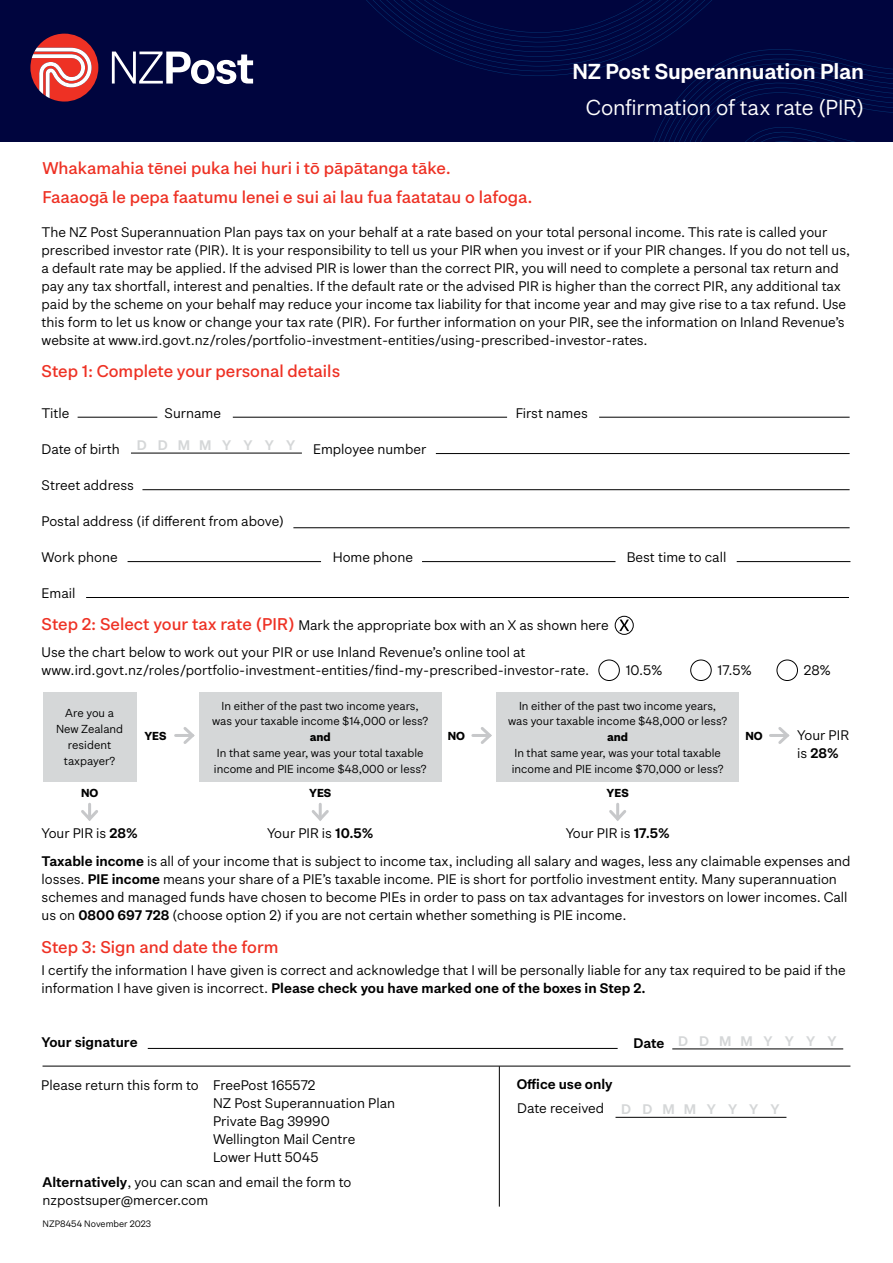
<style>
.page{position:relative;width:893px;height:1263px;background:#fff}
.page>*{position:absolute;margin:0;border:0;box-sizing:border-box;transform-origin:0 0}
.t1{font:21px "NZ Post Sans";letter-spacing:-.01em;color:#fff}
.t2{font:21px "NZ Post Sans Semibold";letter-spacing:-.01em;color:#fff}
.t3{font:500 16.5px/28.5px "NZ Post Sans";color:#ee3124}
.t4{font:13.5px/18px "NZ Post Sans";color:#000}
.t5{font:13.5px "NZ Post Sans Semibold";color:#000}
.t6{font:13.5px "NZ Post Sans Semibold";letter-spacing:.735em;color:#d5d7d8}
.t7{font:11.25px/15.8px "NZ Post Sans";color:#000;text-align:center}
.t8{font:700 11.25px "NZ Post Sans";color:#000}
.t9{font:9px "NZ Post Sans";color:#000}
.s1{font-weight:500;font-size:16.5px;color:#ee3124}
.s2{font-family:"NZ Post Sans Semibold"}
.s3{font-family:"NZ Post Sans"}
.s4{color:#000}
</style>
<div class="page">
<svg style="left:619px;top:619px;width:10px;height:12px"></svg>
<div style="left:615px;top:616px;width:18px;height:18px;border:1px solid #000;border-radius:50%"></div>
<div style="left:599px;top:660px;width:21px;height:21px;border:1px solid #000;border-radius:50%"></div>
<div style="left:690px;top:660px;width:21px;height:21px;border:1px solid #000;border-radius:50%"></div>
<div style="left:777px;top:660px;width:21px;height:21px;border:1px solid #000;border-radius:50%"></div>
<hr style="left:499px;top:1066px;width:1px;height:140px;background:#000">
<div style="left:43px;top:692px;width:93px;height:89px;background:#d5d7d8"></div>
<hr style="left:176px;top:734px;width:17px;height:3px;background:#c7c8ca">
<svg style="left:183px;top:727px;width:12px;height:17px"></svg>
<hr style="left:473px;top:734px;width:17px;height:3px;background:#c7c8ca">
<svg style="left:480px;top:727px;width:12px;height:17px"></svg>
<hr style="left:770px;top:734px;width:17px;height:3px;background:#c7c8ca">
<svg style="left:778px;top:727px;width:12px;height:17px"></svg>
<div style="left:199px;top:692px;width:242px;height:89px;background:#d5d7d8"></div>
<div style="left:496px;top:692px;width:243px;height:89px;background:#d5d7d8"></div>
<hr style="left:88px;top:804px;width:3px;height:15px;background:#c7c8ca">
<svg style="left:81px;top:810px;width:17px;height:11px"></svg>
<hr style="left:319px;top:804px;width:3px;height:15px;background:#c7c8ca">
<svg style="left:311px;top:807px;width:18px;height:14px"></svg>
<hr style="left:616px;top:804px;width:3px;height:15px;background:#c7c8ca">
<svg style="left:609px;top:807px;width:18px;height:14px"></svg>
<div style="left:0;top:0;width:893px;height:141px;background:#00053e"></div>
<svg style="left:366px;top:0;width:527px;height:141px"></svg>
<svg style="left:112px;top:52px;width:141px;height:32px"></svg>
<svg style="left:30px;top:34px;width:68px;height:68px"></svg>
<hr style="left:43px;top:1066px;width:807px;height:1px;background:#000">
<hr style="left:615px;top:1117px;width:171px;height:1px;background:#000">
<hr style="left:672px;top:1049px;width:171px;height:1px;background:#000">
<hr style="left:142px;top:489px;width:708px;height:1px;background:#000">
<hr style="left:436px;top:453px;width:414px;height:1px;background:#000">
<hr style="left:599px;top:417px;width:251px;height:1px;background:#000">
<hr style="left:233px;top:417px;width:274px;height:1px;background:#000">
<hr style="left:78px;top:417px;width:79px;height:1px;background:#000">
<hr style="left:293px;top:527px;width:557px;height:1px;background:#000">
<hr style="left:86px;top:597px;width:763px;height:1px;background:#000">
<hr style="left:148px;top:1048px;width:470px;height:1px;background:#000">
<hr style="left:128px;top:561px;width:193px;height:1px;background:#000">
<hr style="left:422px;top:561px;width:193px;height:1px;background:#000">
<hr style="left:737px;top:561px;width:113px;height:1px;background:#000">
<hr style="left:131px;top:453px;width:171px;height:1px;background:#000">
<p class="t3" style="left:43px;top:154px;width:491px">Whakamahia tēnei puka hei huri i tō pāpātanga tāke.<br>Faaaogā le pepa faatumu lenei e sui ai lau fua faatatau o lafoga.</p>
<h1 class="t2" style="left:572px;top:59px;width:293px">NZ Post Superannuation Plan</h1>
<h1 class="t1" style="left:586px;top:95px;width:280px">Confirmation of tax rate (PIR)</h1>
<p class="t4" style="left:42px;top:223px;width:810px">The NZ Post Superannuation Plan pays tax on your behalf at a rate based on your total personal income. This rate is called your prescribed investor rate (PIR). It is your responsibility to tell us your PIR when you invest or if your PIR changes. If you do not tell us, a default rate may be applied. If the advised PIR is lower than the correct PIR, you will need to complete a personal tax return and pay any tax shortfall, interest and penalties. If the default rate or the advised PIR is higher than the correct PIR, any additional tax paid by the scheme on your behalf may reduce your income tax liability for that income year and may give rise to a tax refund. Use this form to let us know or change your tax rate (PIR). For further information on your PIR, see the information on Inland Revenue’s website at www.ird.govt.nz/roles/portfolio-investment-entities/using-prescribed-investor-rates.</p>
<p class="t3" style="left:42px;top:357px;width:300px">Step 1: Complete your personal details</p>
<p class="t4" style="left:42px;top:404px;width:29px">Title</p>
<p class="t4" style="left:165px;top:404px;width:58px">Surname</p>
<p class="t4" style="left:516px;top:404px;width:74px">First names</p>
<p class="t4" style="left:42px;top:440px;width:80px">Date of birth</p>
<p class="t4" style="left:313px;top:440px;width:115px">Employee number</p>
<p class="t4" style="left:42px;top:476px;width:94px">Street address</p>
<p class="t4" style="left:42px;top:512px;width:244px">Postal address (if different from above)</p>
<p class="t4" style="left:42px;top:548px;width:78px">Work phone</p>
<p class="t4" style="left:333px;top:548px;width:82px">Home phone</p>
<p class="t4" style="left:627px;top:548px;width:101px">Best time to call</p>
<p class="t4" style="left:42px;top:584px;width:35px">Email</p>
<p class="t4" style="left:42px;top:612px;width:569px;line-height:26.8px"><span class="s1">Step 2: Select your tax rate (PIR)</span> Mark the appropriate box with an X as shown here<br>Use the chart below to work out your PIR or use Inland Revenue’s online tool at</p>
<p class="t4" style="left:42px;top:661px;width:549px">www.ird.govt.nz/roles/portfolio-investment-entities/find-my-prescribed-investor-rate.</p>
<p class="t4" style="left:626px;top:661px;width:38px">10.5%</p>
<p class="t4" style="left:718px;top:661px;width:36px">17.5%</p>
<p class="t4" style="left:804px;top:661px;width:29px">28%</p>
<p class="t6" style="left:137px;top:437px;width:160px">DDMM Y Y YY</p>
<p class="t7" style="left:56px;top:705px;width:69px">Are you a<br>New Zealand resident taxpayer?</p>
<p class="t8" style="left:144px;top:729px;width:24px">YES</p>
<p class="t7" style="left:212px;top:698px;width:218px">In either of the past two income years, was your taxable income $14,000 or less?</p>
<p class="t8" style="left:310px;top:730px;width:23px">and</p>
<p class="t7" style="left:214px;top:745px;width:214px;text-align:left">In that same year, was your total taxable income and PIE income $48,000 or less?</p>
<p class="t8" style="left:448px;top:729px;width:19px">NO</p>
<p class="t7" style="left:508px;top:698px;width:221px">In either of the past two income years, was your taxable income $48,000 or less?</p>
<p class="t8" style="left:607px;top:730px;width:23px">and</p>
<p class="t7" style="left:512px;top:745px;width:213px;text-align:left">In that same year, was your total taxable income and PIE income $70,000 or less?</p>
<p class="t8" style="left:81px;top:786px;width:19px">NO</p>
<p class="t8" style="left:309px;top:786px;width:24px">YES</p>
<p class="t8" style="left:607px;top:786px;width:24px">YES</p>
<p class="t4" style="left:41px;top:824px;width:98px">Your PIR is <span class="s2">28%</span></p>
<p class="t4" style="left:267px;top:824px;width:108px">Your PIR is <span class="s2">10.5%</span></p>
<p class="t4" style="left:566px;top:824px;width:106px">Your PIR is <span class="s2">17.5%</span></p>
<p class="t8" style="left:745px;top:729px;width:19px">NO</p>
<p class="t4" style="left:797px;top:726px;width:53px">Your PIR</p>
<p class="t5" style="left:797px;top:745px;width:43px"><span class="s3">is</span> 28%</p>
<p class="t4" style="left:42px;top:852px;width:810px"><span class="s2">Taxable income</span> is all of your income that is subject to income tax, including all salary and wages, less any claimable expenses and losses. <span class="s2">PIE income</span> means your share of a PIE’s taxable income. PIE is short for portfolio investment entity. Many superannuation schemes and managed funds have chosen to become PIEs in order to pass on tax advantages for investors on lower incomes. Call us on <span class="s2">0800 697 728</span> (choose option 2) if you are not certain whether something is PIE income.</p>
<p class="t3" style="left:42px;top:933px;width:238px">Step 3: Sign and date the form</p>
<p class="t4" style="left:42px;top:961px;width:806px">I certify the information I have given is correct and acknowledge that I will be personally liable for any tax required to be paid if the</p>
<p class="t5" style="left:42px;top:980px;width:605px"><span class="s3">information I have given is incorrect.</span> Please check you have marked one of the boxes in Step 2.</p>
<p class="t5" style="left:42px;top:1034px;width:97px">Your signature</p>
<p class="t4" style="left:213px;top:1076px;width:184px;text-indent:-172px">Please return this form to FreePost 165572<br>NZ Post Superannuation Plan<br>Private Bag 39990<br>Wellington Mail Centre<br>Lower Hutt 5045</p>
<p class="t4" style="left:43px;top:1173px;width:310px"><span class="s2">Alternatively</span>, you can scan and email the form to nzpostsuper@mercer.com</p>
<p class="t9" style="left:43px;top:1219px;width:110px">NZP8454 November 2023</p>
<p class="t6" style="left:634px;top:1033px;width:204px"><span class="s4">Date</span> D DMM Y Y Y Y</p>
<p class="t5" style="left:517px;top:1076px;width:98px">Office use only</p>
<p class="t4" style="left:517px;top:1099px;width:88px">Date received</p>
<p class="t6" style="left:621px;top:1101px;width:160px">DDMM Y Y YY</p>
</div>
